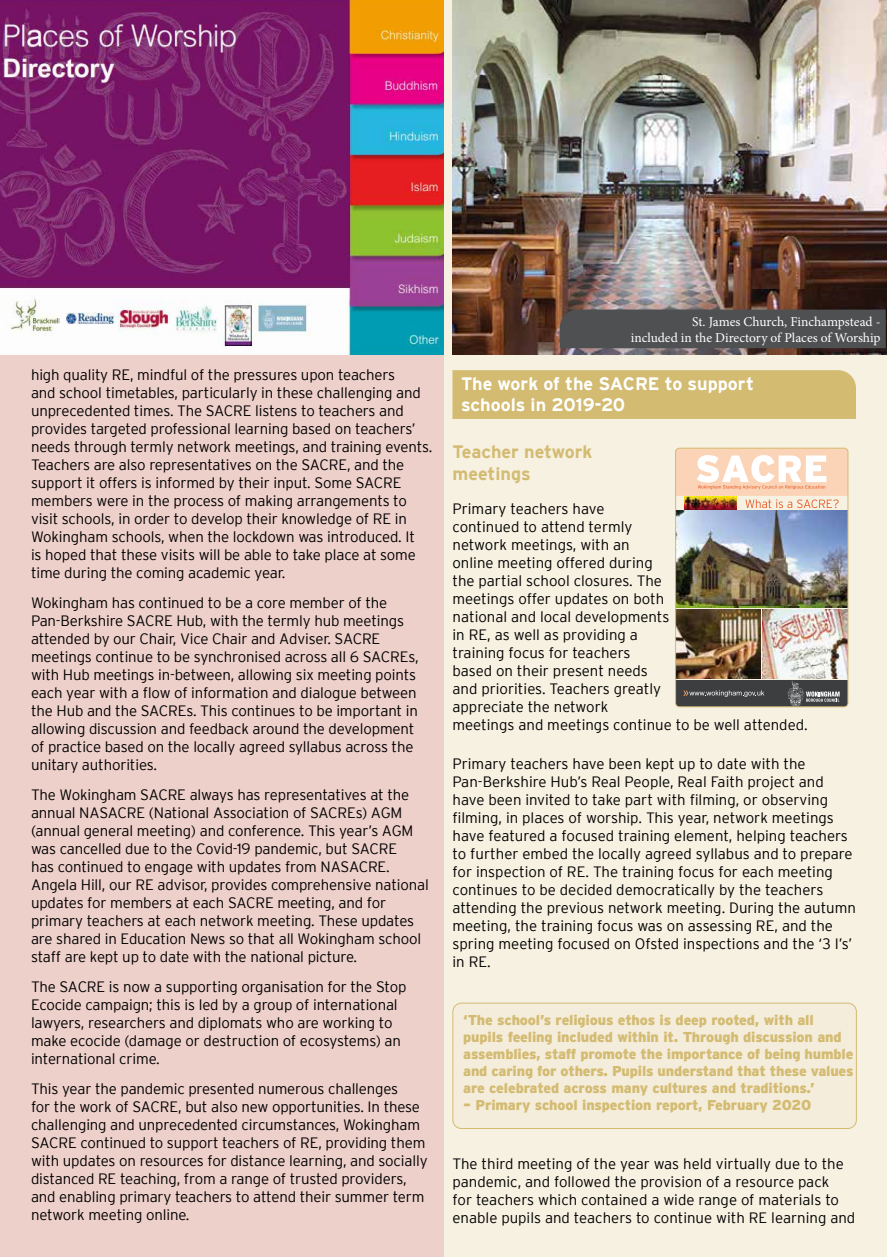
<style>
.page{position:relative;width:887px;height:1257px;background:#fff}
.page>*{position:absolute;margin:0;border:0;box-sizing:border-box;transform-origin:0 0}
.t1{font:700 18px/21.6px "Interstate";color:#fff}
.t2{font:700 18px/21.6px "Interstate";color:#d3bb72}
.t3{font:300 15px/18px "Interstate";letter-spacing:-.01em;color:#000}
.t4{font:900 14.25px/17.1px "Interstate";letter-spacing:-.01em;color:#d3bb72}
.t5{font:13.5px/16.2px "Minion Pro";letter-spacing:-.005em;color:#fff;text-align:right}
</style>
<div class="page">
<div style="left:443px;top:0;width:444px;height:1257px;background:#f7f1e2"></div>
<div style="left:0;top:0;width:443px;height:1257px;background:#eed0cb"></div>
<img style="left:0;top:0;width:443px;height:355px">
<img style="left:452px;top:0;width:435px;height:355px">
<div style="left:560px;top:310px;width:326px;height:38px;background:#4e5051"></div>
<img style="left:677px;top:510px;width:169px;height:98px">
<img style="left:677px;top:609px;width:84px;height:70px">
<svg style="left:676px;top:448px;width:172px;height:60px;background:#fadcc6"></svg>
<img style="left:763px;top:609px;width:83px;height:70px">
<svg style="left:676px;top:680px;width:172px;height:27px;background:#4d4e4f"></svg>
<img style="left:684px;top:497px;width:52px;height:13px">
<div style="left:675px;top:448px;width:173px;height:259px;border:1px solid #d3bb72;border-radius:4px"></div>
<div style="left:453px;top:1003px;width:403px;height:125px;background:#f5eddb;border-radius:9px"></div>
<div style="left:452px;top:1003px;width:405px;height:126px;border:1px solid #d3bb72;border-radius:9px"></div>
<div style="left:452px;top:370px;width:404px;height:49px;background:#d3bb72"></div>
<p class="t3" style="left:31px;top:366px;width:403px">high quality RE, mindful of the pressures upon teachers<br>and school timetables, particularly in these challenging and unprecedented times. The SACRE listens to teachers and provides targeted professional learning based on teachers’ needs through termly network meetings, and training events.<br>Teachers are also representatives on the SACRE, and the support it offers is informed by their input. Some SACRE members were in the process of making arrangements to visit schools, in order to develop their knowledge of RE in Wokingham schools, when the lockdown was introduced. It<br>is hoped that these visits will be able to take place at some time during the coming academic year.</p>
<p class="t3" style="left:31px;top:594px;width:389px">Wokingham has continued to be a core member of the Pan-Berkshire SACRE Hub, with the termly hub meetings attended by our Chair, Vice Chair and Adviser. SACRE meetings continue to be synchronised across all 6 SACREs, with Hub meetings in-between, allowing six meeting points each year with a flow of information and dialogue between the Hub and the SACREs. This continues to be important in allowing discussion and feedback around the development of practice based on the locally agreed syllabus across the unitary authorities.</p>
<p class="t3" style="left:31px;top:786px;width:399px">The Wokingham SACRE always has representatives at the annual NASACRE (National Association of SACREs) AGM (annual general meeting) and conference. This year’s AGM was cancelled due to the Covid-19 pandemic, but SACRE<br>has continued to engage with updates from NASACRE.<br>Angela Hill, our RE advisor, provides comprehensive national updates for members at each SACRE meeting, and for primary teachers at each network meeting. These updates are shared in Education News so that all Wokingham school staff are kept up to date with the national picture.</p>
<p class="t3" style="left:31px;top:978px;width:377px">The SACRE is now a supporting organisation for the Stop Ecocide campaign; this is led by a group of international lawyers, researchers and diplomats who are working to make ecocide (damage or destruction of ecosystems) an international crime.</p>
<p class="t3" style="left:31px;top:1080px;width:398px">This year the pandemic presented numerous challenges<br>for the work of SACRE, but also new opportunities. In these challenging and unprecedented circumstances, Wokingham SACRE continued to support teachers of RE, providing them with updates on resources for distance learning, and socially distanced RE teaching, from a range of trusted providers, and enabling primary teachers to attend their summer term network meeting online.</p>
<p class="t5" style="left:631px;top:313px;width:251px">St. James Church, Finchampstead -<br>included in the Directory of Places of Worship</p>
<p class="t1" style="left:461px;top:373px;width:294px">The work of the SACRE to support schools in 2019-20</p>
<p class="t2" style="left:452px;top:441px;width:141px">Teacher network meetings</p>
<p class="t3" style="left:452px;top:500px;width:357px">Primary teachers have<br>continued to attend termly<br>network meetings, with an<br>online meeting offered during<br>the partial school closures. The<br>meetings offer updates on both<br>national and local developments<br>in RE, as well as providing a<br>training focus for teachers<br>based on their present needs<br>and priorities. Teachers greatly<br>appreciate the network<br>meetings and meetings continue to be well attended.</p>
<p class="t3" style="left:452px;top:755px;width:405px">Primary teachers have been kept up to date with the Pan-Berkshire Hub’s Real People, Real Faith project and have been invited to take part with filming, or observing filming, in places of worship. This year, network meetings have featured a focused training element, helping teachers to further embed the locally agreed syllabus and to prepare for inspection of RE. The training focus for each meeting continues to be decided democratically by the teachers attending the previous network meeting. During the autumn meeting, the training focus was on assessing RE, and the spring meeting focused on Ofsted inspections and the ‘3 I’s’ in RE.</p>
<p class="t4" style="left:463px;top:1011px;width:392px">‘The school’s religious ethos is deep rooted, with all pupils feeling included within it. Through discussion and assemblies, staff promote the importance of being humble and caring for others. Pupils understand that these values are celebrated across many cultures and traditions.’</p>
<p class="t4" style="left:463px;top:1096px;width:350px">– Primary school inspection report, February 2020</p>
<p class="t3" style="left:452px;top:1154px;width:404px">The third meeting of the year was held virtually due to the pandemic, and followed the provision of a resource pack<br>for teachers which contained a wide range of materials to enable pupils and teachers to continue with RE learning and</p>
</div>
